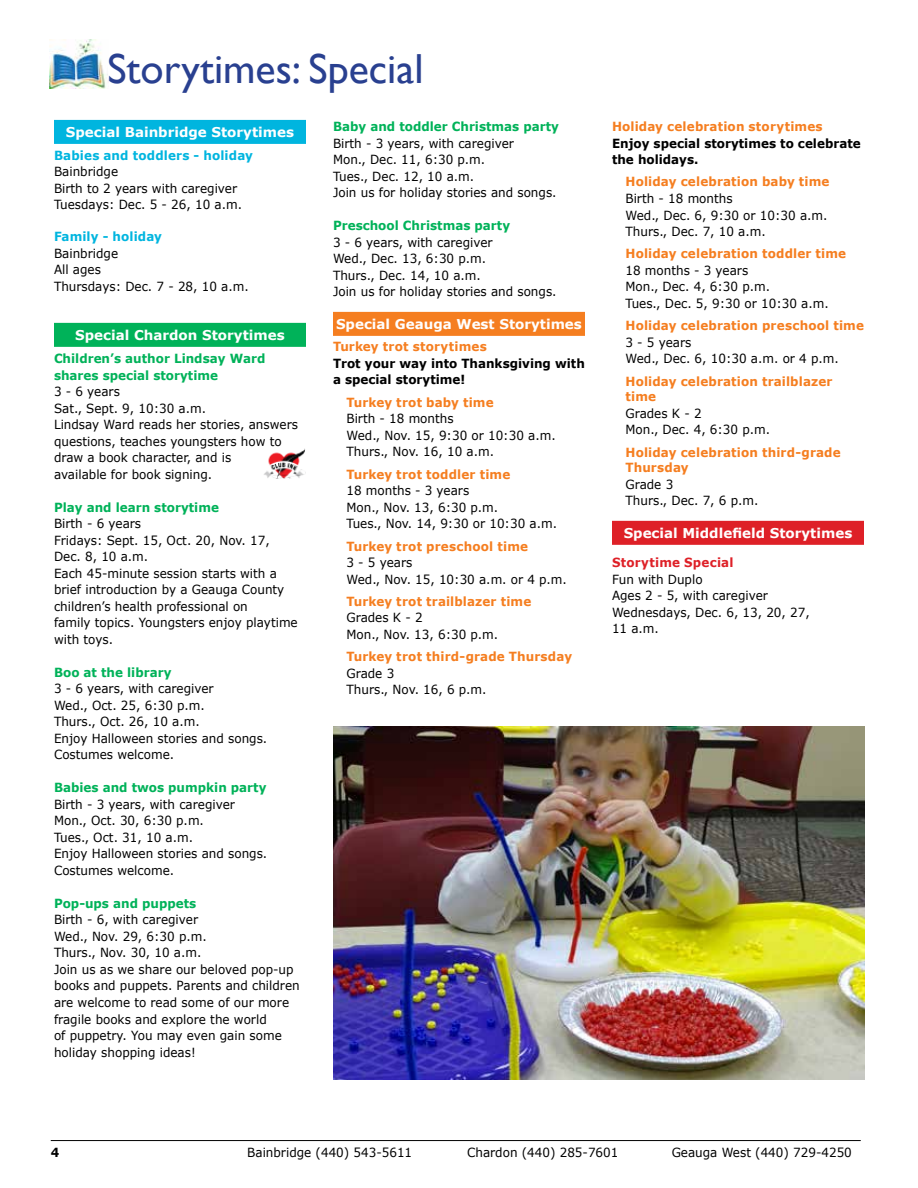
<style>
.page{position:relative;width:918px;height:1188px;background:#fff}
.page>*{position:absolute;margin:0;border:0;box-sizing:border-box;transform-origin:0 0}
.t1{font:42px "Gill Sans";color:#294090}
.t2{font:700 13.5px "Verdana";color:#fff}
.t3{font:12.6px/16.5px "Verdana";color:#000;scale:.95 1}
.t4{font:700 12.6px/15.6px "Verdana";letter-spacing:.01em;color:#f57e20;scale:.95 1}
.t5{font:700 12.6px/16.5px "Verdana";color:#00b259;scale:.95 1}
.t6{font:700 12.6px/16.5px "Verdana";color:#000;scale:.95 1}
.t7{font:700 12.6px "Verdana";letter-spacing:.01em;color:#00b5df;scale:.95 1}
.t8{font:700 12.6px "Verdana";letter-spacing:.02em;color:#de2027;scale:.95 1}
</style>
<div class="page">
<hr style="left:51px;top:1140px;width:810px;height:1px;background:#000">
<img style="left:50px;top:39px;width:58px;height:50px">
<div style="left:54px;top:120px;width:252px;height:24px;background:#00b5df"></div>
<div style="left:54px;top:323px;width:252px;height:24px;background:#00b259"></div>
<img style="left:264px;top:448px;width:42px;height:31px">
<div style="left:333px;top:312px;width:252px;height:24px;background:#f57e20"></div>
<div style="left:612px;top:521px;width:252px;height:24px;background:#de2027"></div>
<img style="left:333px;top:726px;width:531px;height:354px">
<h1 class="t1" style="left:107px;top:44px;width:318px">Storytimes: Special</h1>
<p class="t2" style="left:66px;top:123px;width:230px">Special Bainbridge Storytimes</p>
<p class="t7" style="left:54px;top:146px;width:211px">Babies and toddlers - holiday</p>
<p class="t3" style="left:54px;top:163px;width:199px">Bainbridge<br>Birth to 2 years with caregiver<br>Tuesdays: Dec. 5 - 26, 10 a.m.</p>
<p class="t7" style="left:54px;top:228px;width:115px">Family - holiday</p>
<p class="t3" style="left:54px;top:245px;width:207px">Bainbridge<br>All ages<br>Thursdays: Dec. 7 - 28, 10 a.m.</p>
<p class="t2" style="left:75px;top:326px;width:211px">Special Chardon Storytimes</p>
<p class="t5" style="left:54px;top:350px;width:224px">Children’s author Lindsay Ward shares special storytime</p>
<p class="t3" style="left:54px;top:383px;width:258px">3 - 6 years<br>Sat., Sept. 9, 10:30 a.m.<br>Lindsay Ward reads her stories, answers questions, teaches youngsters how to draw a book character, and is<br>available for book signing.</p>
<p class="t5" style="left:54px;top:499px;width:175px">Play and learn storytime</p>
<p class="t3" style="left:54px;top:515px;width:258px">Birth - 6 years<br>Fridays: Sept. 15, Oct. 20, Nov. 17,<br>Dec. 8, 10 a.m.<br>Each 45-minute session starts with a brief introduction by a Geauga County children’s health professional on<br>family topics. Youngsters enjoy playtime with toys.</p>
<p class="t5" style="left:54px;top:664px;width:125px">Boo at the library</p>
<p class="t3" style="left:54px;top:680px;width:226px">3 - 6 years, with caregiver<br>Wed., Oct. 25, 6:30 p.m.<br>Thurs., Oct. 26, 10 a.m.<br>Enjoy Halloween stories and songs.<br>Costumes welcome.</p>
<p class="t5" style="left:54px;top:779px;width:225px">Babies and twos pumpkin party</p>
<p class="t3" style="left:54px;top:796px;width:226px">Birth - 3 years, with caregiver<br>Mon., Oct. 30, 6:30 p.m.<br>Tues., Oct. 31, 10 a.m.<br>Enjoy Halloween stories and songs.<br>Costumes welcome.</p>
<p class="t5" style="left:54px;top:895px;width:151px">Pop-ups and puppets</p>
<p class="t3" style="left:54px;top:912px;width:260px">Birth - 6, with caregiver<br>Wed., Nov. 29, 6:30 p.m.<br>Thurs., Nov. 30, 10 a.m.<br>Join us as we share our beloved pop-up books and puppets. Parents and children are welcome to read some of our more fragile books and explore the world<br>of puppetry. You may even gain some holiday shopping ideas!</p>
<p class="t5" style="left:333px;top:118px;width:239px">Baby and toddler Christmas party</p>
<p class="t3" style="left:333px;top:135px;width:237px">Birth - 3 years, with caregiver<br>Mon., Dec. 11, 6:30 p.m.<br>Tues., Dec. 12, 10 a.m.<br>Join us for holiday stories and songs.</p>
<p class="t5" style="left:333px;top:217px;width:188px">Preschool Christmas party</p>
<p class="t3" style="left:333px;top:234px;width:237px">3 - 6 years, with caregiver<br>Wed., Dec. 13, 6:30 p.m.<br>Thurs., Dec. 14, 10 a.m.<br>Join us for holiday stories and songs.</p>
<p class="t2" style="left:336px;top:315px;width:247px">Special Geauga West Storytimes</p>
<p class="t4" style="left:333px;top:339px;width:163px">Turkey trot storytimes</p>
<p class="t6" style="left:333px;top:355px;width:267px">Trot your way into Thanksgiving with a special storytime!</p>
<p class="t4" style="left:347px;top:394px;width:156px">Turkey trot baby time</p>
<p class="t3" style="left:347px;top:410px;width:222px">Birth - 18 months<br>Wed., Nov. 15, 9:30 or 10:30 a.m.<br>Thurs., Nov. 16, 10 a.m.</p>
<p class="t4" style="left:347px;top:466px;width:174px">Turkey trot toddler time</p>
<p class="t3" style="left:347px;top:482px;width:223px">18 months - 3 years<br>Mon., Nov. 13, 6:30 p.m.<br>Tues., Nov. 14, 9:30 or 10:30 a.m.</p>
<p class="t4" style="left:347px;top:538px;width:193px">Turkey trot preschool time</p>
<p class="t3" style="left:347px;top:554px;width:234px">3 - 5 years<br>Wed., Nov. 15, 10:30 a.m. or 4 p.m.</p>
<p class="t4" style="left:347px;top:593px;width:196px">Turkey trot trailblazer time</p>
<p class="t3" style="left:347px;top:609px;width:161px">Grades K - 2<br>Mon., Nov. 13, 6:30 p.m.</p>
<p class="t4" style="left:347px;top:649px;width:239px">Turkey trot third-grade Thursday</p>
<p class="t3" style="left:347px;top:665px;width:149px">Grade 3<br>Thurs., Nov. 16, 6 p.m.</p>
<p class="t4" style="left:612px;top:118px;width:223px">Holiday celebration storytimes</p>
<p class="t6" style="left:612px;top:135px;width:263px">Enjoy special storytimes to celebrate the holidays.</p>
<p class="t4" style="left:626px;top:174px;width:216px">Holiday celebration baby time</p>
<p class="t3" style="left:626px;top:190px;width:214px">Birth - 18 months<br>Wed., Dec. 6, 9:30 or 10:30 a.m.<br>Thurs., Dec. 7, 10 a.m.</p>
<p class="t4" style="left:626px;top:246px;width:234px">Holiday celebration toddler time</p>
<p class="t3" style="left:626px;top:262px;width:216px">18 months - 3 years<br>Mon., Dec. 4, 6:30 p.m.<br>Tues., Dec. 5, 9:30 or 10:30 a.m.</p>
<p class="t4" style="left:626px;top:318px;width:253px">Holiday celebration preschool time</p>
<p class="t3" style="left:626px;top:334px;width:226px">3 - 5 years<br>Wed., Dec. 6, 10:30 a.m. or 4 p.m.</p>
<p class="t4" style="left:626px;top:373px;width:219px">Holiday celebration trailblazer time</p>
<p class="t3" style="left:626px;top:405px;width:154px">Grades K - 2<br>Mon., Dec. 4, 6:30 p.m.</p>
<p class="t4" style="left:626px;top:444px;width:228px">Holiday celebration third-grade<br>Thursday</p>
<p class="t3" style="left:626px;top:476px;width:141px">Grade 3<br>Thurs., Dec. 7, 6 p.m.</p>
<p class="t2" style="left:624px;top:524px;width:230px">Special Middlefield Storytimes</p>
<p class="t8" style="left:612px;top:554px;width:129px">Storytime Special</p>
<p class="t3" style="left:612px;top:571px;width:210px">Fun with Duplo<br>Ages 2 - 5, with caregiver<br>Wednesdays, Dec. 6, 13, 20, 27,<br>11 a.m.</p>
<p class="t6" style="left:51px;top:1144px;width:10px">4</p>
<p class="t3" style="left:247px;top:1144px;width:175px">Bainbridge (440) 543-5611</p>
<p class="t3" style="left:467px;top:1144px;width:161px">Chardon (440) 285-7601</p>
<p class="t3" style="left:672px;top:1144px;width:191px">Geauga West (440) 729-4250</p>
</div>
